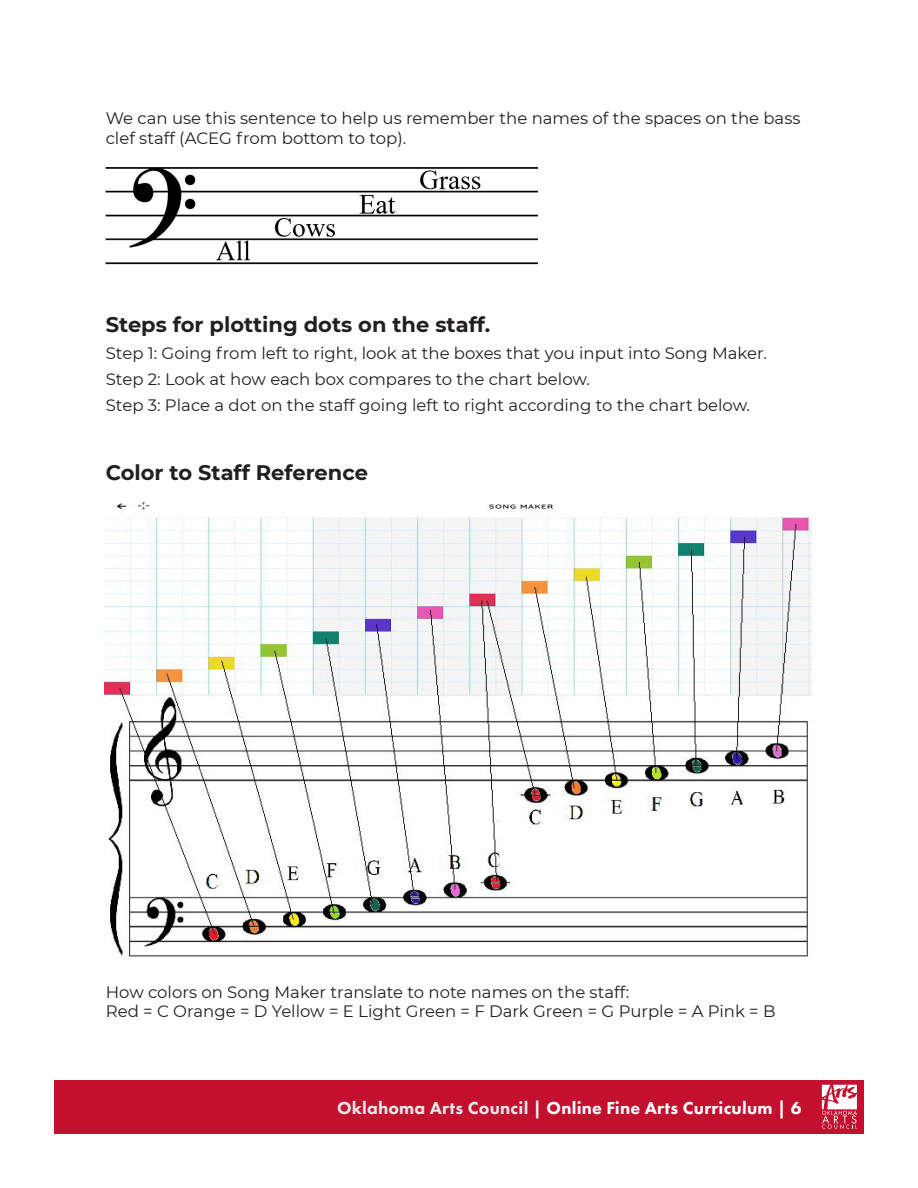
<style>
.page{position:relative;width:918px;height:1188px;background:#fff}
.page>*{position:absolute;margin:0;border:0;box-sizing:border-box;transform-origin:0 0}
.Heading_1{font:700 21px "Montserrat";color:#231f20}
.t1{font:800 18px "Futura PT";letter-spacing:.01em;color:#fff}
.Body_Text{font:16.5px/19.6px "Montserrat";color:#231f20}
.Heading_1-2{font:16.5px "Montserrat";color:#231f20}
.s1{color:#e6e7e9}
</style>
<div class="page">
<div style="left:54px;top:1080px;width:810px;height:54px;background:#c3102f"></div>
<svg style="left:822px;top:1085px;width:35px;height:44px"></svg>
<img style="left:106px;top:167px;width:432px;height:97px">
<img style="left:104px;top:501px;width:708px;height:456px">
<p class="Body_Text" style="left:106px;top:108px;width:696px">We can use this sentence to help us remember the names of the spaces on the bass clef staff (ACEG from bottom to top).</p>
<p class="Heading_1" style="left:106px;top:310px;width:386px">Steps for plotting dots on the staff.</p>
<p class="Body_Text" style="left:106px;top:342px;width:663px">Step 1: Going from left to right, look at the boxes that you input into Song Maker.</p>
<p class="Body_Text" style="left:106px;top:369px;width:486px">Step 2: Look at how each box compares to the chart below.</p>
<p class="Body_Text" style="left:106px;top:394px;width:646px">Step 3: Place a dot on the staff going left to right according to the chart below.</p>
<p class="Heading_1" style="left:106px;top:458px;width:264px">Color to Staff Reference</p>
<p class="Heading_1-2" style="left:106px;top:980px;width:525px">How colors on Song Maker translate to note names on the staff:</p>
<p class="Body_Text" style="left:106px;top:1001px;width:671px">Red = C Orange = D Yellow = E Light Green = F Dark Green = G Purple = A Pink = B</p>
<p class="t1" style="left:337px;top:1097px;width:466px"><span class="s1">Oklahoma Arts Council</span> | Online Fine Arts Curriculum | 6</p>
</div>
